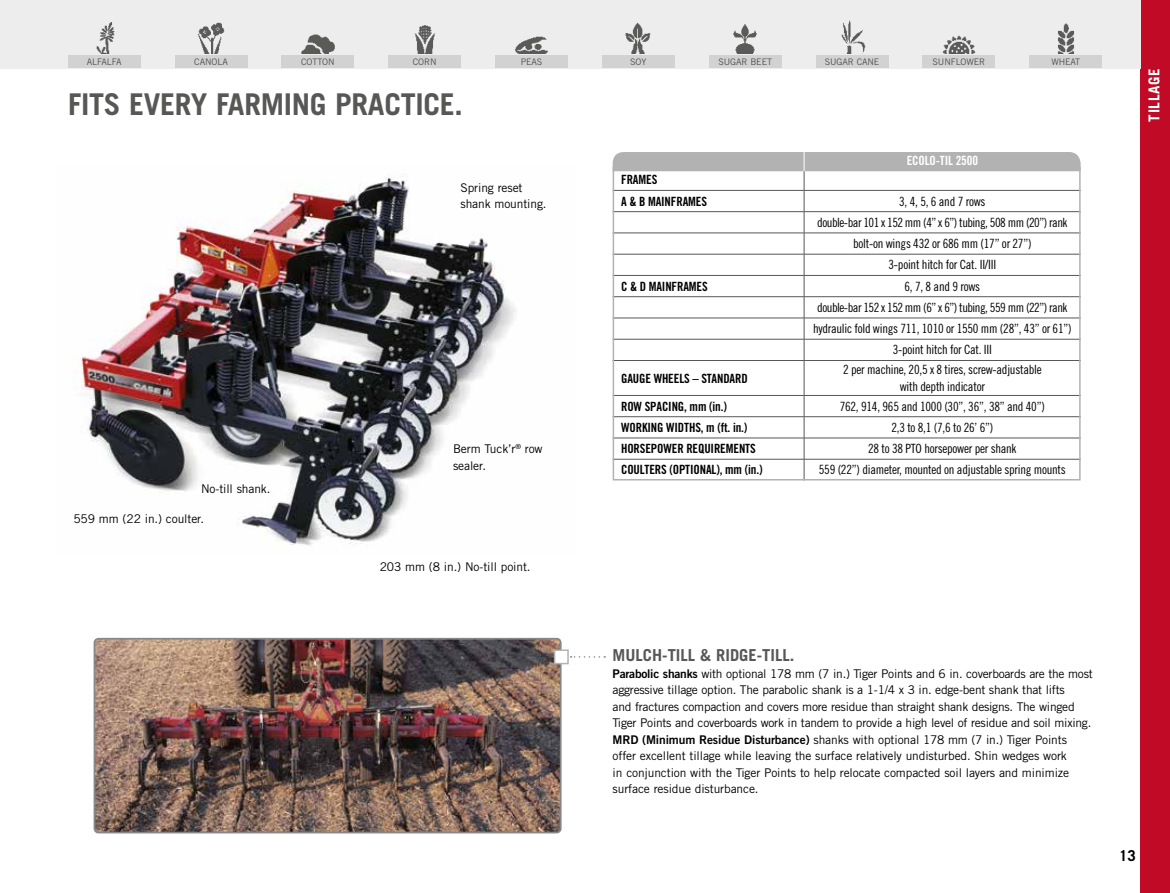
<style>
.page{position:relative;width:1170px;height:893px;background:#fff}
.page>*{position:absolute;margin:0;border:0;box-sizing:border-box;transform-origin:0 0}
.t1{font:700 30px "Trade Gothic LT Pro";letter-spacing:-.01em;color:#575756}
.t2{font:700 16.5px "Trade Gothic LT Pro";color:#575756}
.t3{font:700 15px "Trade Gothic LT Std";letter-spacing:.05em;color:#fff}
.t4{font:700 15px "Trade Gothic LT Pro";color:#000}
.t5{font:12.75px/21.3px "Trade Gothic LT Std Cn 18";letter-spacing:-.02em;color:#000;text-align:center}
.t6{font:12.75px/21.3px "Trade Gothic LT Std Bd Cn 20";letter-spacing:-.01em;color:#000}
.t7{font:12.75px "Trade Gothic LT Std Bd Cn 20";letter-spacing:-.01em;color:#fff}
.t8{font:12px/16.5px "Trade Gothic LT Pro";letter-spacing:-.01em;color:#000}
.t9{font:9px "Trade Gothic LT Pro";letter-spacing:-.01em;color:#575756}
.s1{font-family:"Trade Gothic LT Pro Bd 2"}
</style>
<div class="page">
<div style="left:1140px;top:0;width:29px;height:893px;background:#c10a25"></div>
<div style="left:0;top:0;width:1140px;height:68px;background:#ededed"></div>
<img style="left:414px;top:25px;width:22px;height:28px">
<div style="left:388px;top:55px;width:73px;height:13px;background:#d2d2d2"></div>
<img style="left:733px;top:24px;width:24px;height:29px">
<div style="left:709px;top:55px;width:72px;height:13px;background:#d2d2d2"></div>
<img style="left:301px;top:34px;width:34px;height:19px">
<div style="left:282px;top:55px;width:72px;height:13px;background:#d2d2d2"></div>
<img style="left:942px;top:35px;width:33px;height:18px">
<div style="left:922px;top:55px;width:72px;height:13px;background:#d2d2d2"></div>
<img style="left:625px;top:22px;width:26px;height:31px">
<div style="left:602px;top:55px;width:72px;height:13px;background:#d2d2d2"></div>
<img style="left:515px;top:36px;width:33px;height:17px">
<div style="left:495px;top:55px;width:72px;height:13px;background:#d2d2d2"></div>
<img style="left:197px;top:22px;width:28px;height:31px">
<div style="left:175px;top:55px;width:72px;height:13px;background:#d2d2d2"></div>
<img style="left:96px;top:22px;width:19px;height:31px">
<div style="left:68px;top:55px;width:72px;height:13px;background:#d2d2d2"></div>
<img style="left:1058px;top:23px;width:16px;height:30px">
<div style="left:1029px;top:55px;width:72px;height:13px;background:#d2d2d2"></div>
<img style="left:841px;top:20px;width:25px;height:33px">
<div style="left:815px;top:55px;width:73px;height:13px;background:#d2d2d2"></div>
<img style="left:73px;top:176px;width:443px;height:370px">
<hr style="left:612px;top:360px;width:192px;height:1px;background:#575756">
<hr style="left:804px;top:360px;width:276px;height:1px;background:#575756">
<hr style="left:612px;top:395px;width:192px;height:1px;background:#575756">
<hr style="left:804px;top:395px;width:276px;height:1px;background:#575756">
<hr style="left:612px;top:416px;width:192px;height:1px;background:#575756">
<hr style="left:804px;top:416px;width:276px;height:1px;background:#575756">
<hr style="left:612px;top:438px;width:192px;height:1px;background:#575756">
<hr style="left:804px;top:438px;width:276px;height:1px;background:#575756">
<hr style="left:612px;top:459px;width:192px;height:1px;background:#575756">
<hr style="left:804px;top:459px;width:276px;height:1px;background:#575756">
<hr style="left:803px;top:361px;width:1px;height:34px;background:#575756">
<svg style="left:803px;top:396px;width:1px;height:81px"></svg>
<svg style="left:612px;top:152px;width:468px;height:208px"></svg>
<img style="left:94px;top:639px;width:466px;height:194px">
<div style="left:94px;top:638px;width:467px;height:195px;border:2px solid #878787;border-radius:4px"></div>
<svg style="left:570px;top:656px;width:35px;height:2px"></svg>
<div style="left:554px;top:649px;width:14px;height:15px;background:#fff;border:2px solid #b3b2b2"></div>
<p class="t9" style="left:87px;top:56px;width:36px">ALFALFA</p>
<p class="t9" style="left:194px;top:56px;width:35px">CANOLA</p>
<p class="t9" style="left:301px;top:56px;width:35px">COTTON</p>
<p class="t9" style="left:413px;top:56px;width:25px">CORN</p>
<p class="t9" style="left:520px;top:56px;width:23px">PEAS</p>
<p class="t9" style="left:630px;top:56px;width:18px">SOY</p>
<p class="t9" style="left:718px;top:56px;width:55px">SUGAR BEET</p>
<p class="t9" style="left:824px;top:56px;width:56px">SUGAR CANE</p>
<p class="t9" style="left:932px;top:56px;width:54px">SUNFLOWER</p>
<p class="t9" style="left:1051px;top:56px;width:30px">WHEAT</p>
<h1 class="t1" style="left:68px;top:86px;width:396px">FITS EVERY FARMING PRACTICE.</h1>
<p class="t8" style="left:201px;top:481px;width:71px">No-till shank.</p>
<p class="t8" style="left:73px;top:510px;width:132px">559 mm (22 in.) coulter.</p>
<p class="t8" style="left:460px;top:179px;width:88px">Spring reset shank mounting.</p>
<p class="t8" style="left:453px;top:440px;width:91px">Berm Tuck’r<sup>®</sup> row sealer.</p>
<p class="t8" style="left:379px;top:558px;width:152px">203 mm (8 in.) No-till point.</p>
<p class="t6" style="left:621px;top:169px;width:87px">FRAMES<br>A &amp; B MAINFRAMES</p>
<p class="t7" style="left:906px;top:153px;width:73px">ECOLO-TIL 2500</p>
<p class="t5" style="left:817px;top:190px;width:252px">3, 4, 5, 6 and 7 rows<br>double-bar 101 x 152 mm (4” x 6”) tubing, 508 mm (20”) rank bolt-on wings 432 or 686 mm (17” or 27”)<br>3-point hitch for Cat. II/III</p>
<p class="t6" style="left:621px;top:275px;width:88px">C &amp; D MAINFRAMES</p>
<p class="t5" style="left:813px;top:275px;width:260px">6, 7, 8 and 9 rows<br>double-bar 152 x 152 mm (6” x 6”) tubing, 559 mm (22”) rank hydraulic fold wings 711, 1010 or 1550 mm (28”, 43” or 61”)<br>3-point hitch for Cat. III</p>
<p class="t6" style="left:621px;top:367px;width:128px">GAUGE WHEELS – STANDARD</p>
<p class="t5" style="left:843px;top:361px;width:200px;line-height:17.2px">2 per machine, 20,5 x 8 tires, screw-adjustable with depth indicator</p>
<p class="t6" style="left:621px;top:395px;width:107px">ROW SPACING, mm (in.)</p>
<p class="t5" style="left:839px;top:395px;width:207px">762, 914, 965 and 1000 (30”, 36”, 38” and 40”)</p>
<p class="t6" style="left:621px;top:417px;width:128px">WORKING WIDTHS, m (ft. in.)</p>
<p class="t5" style="left:891px;top:417px;width:103px">2,3 to 8,1 (7,6 to 26’ 6”)</p>
<p class="t6" style="left:621px;top:438px;width:136px">HORSEPOWER REQUIREMENTS</p>
<p class="t5" style="left:868px;top:438px;width:150px">28 to 38 PTO horsepower per shank</p>
<p class="t6" style="left:621px;top:459px;width:143px">COULTERS (OPTIONAL), mm (in.)</p>
<p class="t5" style="left:818px;top:459px;width:248px">559 (22”) diameter, mounted on adjustable spring mounts</p>
<p class="t3" style="left:1144px;top:122px;width:55px;rotate:-90deg">TILLAGE</p>
<h2 class="t2" style="left:612px;top:645px;width:183px">MULCH-TILL &amp; RIDGE-TILL.</h2>
<p class="t8" style="left:612px;top:665px;width:481px"><span class="s1">Parabolic shanks</span> with optional 178 mm (7 in.) Tiger Points and 6 in. coverboards are the most aggressive tillage option. The parabolic shank is a 1-1/4 x 3 in. edge-bent shank that lifts<br>and fractures compaction and covers more residue than straight shank designs. The winged Tiger Points and coverboards work in tandem to provide a high level of residue and soil mixing.<br><span class="s1">MRD (Minimum Residue Disturbance)</span> shanks with optional 178 mm (7 in.) Tiger Points offer excellent tillage while leaving the surface relatively undisturbed. Shin wedges work<br>in conjunction with the Tiger Points to help relocate compacted soil layers and minimize surface residue disturbance.</p>
<p class="t4" style="left:1119px;top:847px;width:18px">13</p>
</div>
